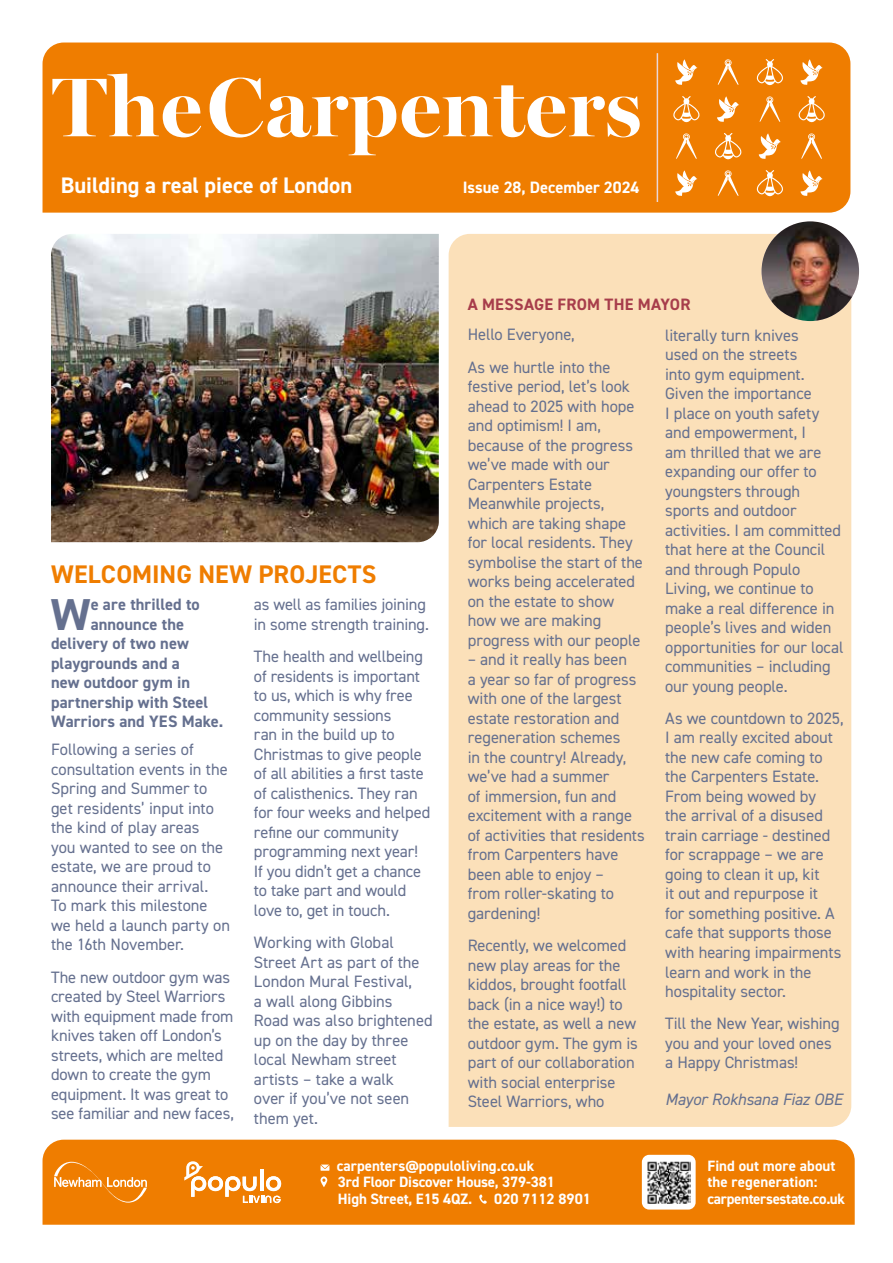
<style>
.page{position:relative;width:893px;height:1263px;background:#fff}
.page>*{position:absolute;margin:0;border:0;box-sizing:border-box;transform-origin:0 0}
.t1{font:700 84px "Miller Banner";letter-spacing:.01em;color:#fff}
.t2{font:700 44.7px "DIN2014";color:#65708f}
.t3{font:700 25.5px "DIN2014";letter-spacing:.01em;color:#ef7d00}
.t4{font:700 22.5px "DIN2014";color:#fff}
.t5{font:16.5px/19.5px "DIN2014";letter-spacing:-.005em;color:#65708f}
.t6{font:700 16.5px "DIN2014";letter-spacing:.005em;color:#65708f}
.t7{font:700 16.5px "DIN2014";color:#fff}
.t8{font:700 16.5px "DIN2014";letter-spacing:.01em;color:#a73d4b}
.t9{font:italic 16.5px "DIN2014";letter-spacing:-.01em;color:#65708f}
.t10{font:700 15px/16.5px "DIN2014";letter-spacing:-.005em;color:#fff}
</style>
<div class="page">
<div style="left:449px;top:234px;width:402px;height:893px;background:#fbe0b9"></div>
<div style="left:43px;top:43px;width:807px;height:170px;background:#ef7d00"></div>
<div style="left:43px;top:1140px;width:812px;height:85px;background:#ef7d00"></div>
<svg style="left:718px;top:170px;width:21px;height:26px"></svg>
<svg style="left:757px;top:170px;width:26px;height:26px"></svg>
<svg style="left:675px;top:170px;width:23px;height:26px"></svg>
<svg style="left:800px;top:170px;width:23px;height:26px"></svg>
<svg style="left:715px;top:133px;width:26px;height:26px"></svg>
<svg style="left:759px;top:133px;width:22px;height:26px"></svg>
<svg style="left:676px;top:133px;width:21px;height:26px"></svg>
<svg style="left:801px;top:133px;width:21px;height:26px"></svg>
<svg style="left:675px;top:59px;width:23px;height:26px"></svg>
<svg style="left:800px;top:59px;width:23px;height:26px"></svg>
<svg style="left:718px;top:59px;width:21px;height:26px"></svg>
<svg style="left:757px;top:59px;width:26px;height:26px"></svg>
<svg style="left:717px;top:96px;width:22px;height:26px"></svg>
<svg style="left:759px;top:96px;width:21px;height:26px"></svg>
<svg style="left:673px;top:96px;width:27px;height:26px"></svg>
<svg style="left:798px;top:96px;width:27px;height:26px"></svg>
<svg style="left:321px;top:1164px;width:8px;height:23px"></svg>
<svg style="left:476px;top:1194px;width:11px;height:12px"></svg>
<svg style="left:184px;top:1161px;width:97px;height:42px"></svg>
<svg style="left:54px;top:1162px;width:93px;height:40px;background:#f08d20"></svg>
<div style="left:642px;top:1155px;width:54px;height:54px;background:#fff;border-radius:7px"></div>
<img style="left:647px;top:1161px;width:44px;height:43px">
<hr style="left:657px;top:53px;width:1px;height:149px;background:#ead7d7">
<img style="left:761px;top:221px;width:98px;height:100px">
<img style="left:51px;top:234px;width:388px;height:308px">
<h1 class="t1" style="left:52px;top:39px;width:591px">The Carpenters</h1>
<h3 class="t4" style="left:61px;top:170px;width:293px">Building a real piece of London</h3>
<p class="t7" style="left:463px;top:176px;width:178px">Issue 28, December 2024</p>
<h3 class="t3" style="left:51px;top:557px;width:327px">WELCOMING NEW PROJECTS</h3>
<h2 class="t2" style="left:51px;top:585px;width:41px">W</h2>
<p class="t6" style="left:91px;top:594px;width:111px">e are thrilled to</p>
<p class="t6" style="left:91px;top:613px;width:95px">announce the</p>
<p class="t6" style="left:51px;top:633px;width:139px">delivery of two new</p>
<p class="t6" style="left:51px;top:652px;width:130px">playgrounds and a</p>
<p class="t6" style="left:51px;top:672px;width:141px">new outdoor gym in</p>
<p class="t6" style="left:51px;top:691px;width:159px">partnership with Steel</p>
<p class="t6" style="left:51px;top:711px;width:174px">Warriors and YES Make.</p>
<p class="t5" style="left:51px;top:740px;width:181px">Following a series of consultation events in the<br>Spring and Summer to get residents’ input into the kind of play areas<br>you wanted to see on the estate, we are proud to announce their arrival.<br>To mark this milestone we held a launch party on the 16th November.</p>
<p class="t5" style="left:51px;top:967px;width:184px">The new outdoor gym was created by Steel Warriors with equipment made from knives taken off London’s streets, which are melted down to create the gym equipment. It was great to see familiar and new faces,</p>
<p class="t5" style="left:254px;top:595px;width:177px">as well as families joining in some strength training.</p>
<p class="t5" style="left:254px;top:646px;width:178px">The health and wellbeing of residents is important to us, which is why free community sessions<br>ran in the build up to<br>Christmas to give people of all abilities a first taste of calisthenics. They ran for four weeks and helped refine our community programming next year!<br>If you didn’t get a chance to take part and would love to, get in touch.</p>
<p class="t5" style="left:254px;top:932px;width:180px">Working with Global<br>Street Art as part of the<br>London Mural Festival,<br>a wall along Gibbins<br>Road was also brightened up on the day by three local Newham street artists – take a walk<br>over if you’ve not seen them yet.</p>
<p class="t8" style="left:468px;top:293px;width:224px">A MESSAGE FROM THE MAYOR</p>
<p class="t5" style="left:468px;top:318px;width:144px;line-height:32.2px">Hello Everyone,<br>As we hurtle into the</p>
<p class="t5" style="left:468px;top:376px;width:177px">festive period, let’s look ahead to 2025 with hope and optimism! I am, because of the progress we’ve made with our<br>Carpenters Estate<br>Meanwhile projects, which are taking shape for local residents. They symbolise the start of the works being accelerated on the estate to show how we are making progress with our people</p>
<p class="t5" style="left:468px;top:649px;width:179px">– and it really has been<br>a year so far of progress with one of the largest estate restoration and regeneration schemes<br>in the country! Already, we’ve had a summer<br>of immersion, fun and excitement with a range of activities that residents from Carpenters have been able to enjoy –<br>from roller-skating to gardening!</p>
<p class="t5" style="left:468px;top:935px;width:172px">Recently, we welcomed new play areas for the kiddos, brought footfall back (in a nice way!) to the estate, as well a new outdoor gym. The gym is part of our collaboration with social enterprise<br>Steel Warriors, who</p>
<p class="t5" style="left:665px;top:325px;width:180px">literally turn knives<br>used on the streets<br>into gym equipment.<br>Given the importance<br>I place on youth safety and empowerment, I<br>am thrilled that we are expanding our offer to youngsters through sports and outdoor activities. I am committed that here at the Council and through Populo<br>Living, we continue to make a real difference in people’s lives and widen opportunities for our local communities – including our young people.</p>
<p class="t5" style="left:665px;top:708px;width:180px">As we countdown to 2025,<br>I am really excited about the new cafe coming to the Carpenters Estate.<br>From being wowed by<br>the arrival of a disused train carriage - destined for scrappage – we are going to clean it up, kit<br>it out and repurpose it<br>for something positive. A cafe that supports those with hearing impairments learn and work in the hospitality sector.</p>
<p class="t5" style="left:665px;top:1013px;width:176px">Till the New Year, wishing you and your loved ones a Happy Christmas!</p>
<p class="t9" style="left:665px;top:1089px;width:179px">Mayor Rokhsana Fiaz OBE</p>
<p class="t10" style="left:337px;top:1157px;width:219px">carpenters@populoliving.co.uk<br>3rd Floor Discover House, 379-381<br>High Street, E15 4QZ.</p>
<p class="t10" style="left:494px;top:1190px;width:98px">020 7112 8901</p>
<p class="t10" style="left:707px;top:1157px;width:139px">Find out more about the regeneration: carpentersestate.co.uk</p>
</div>
